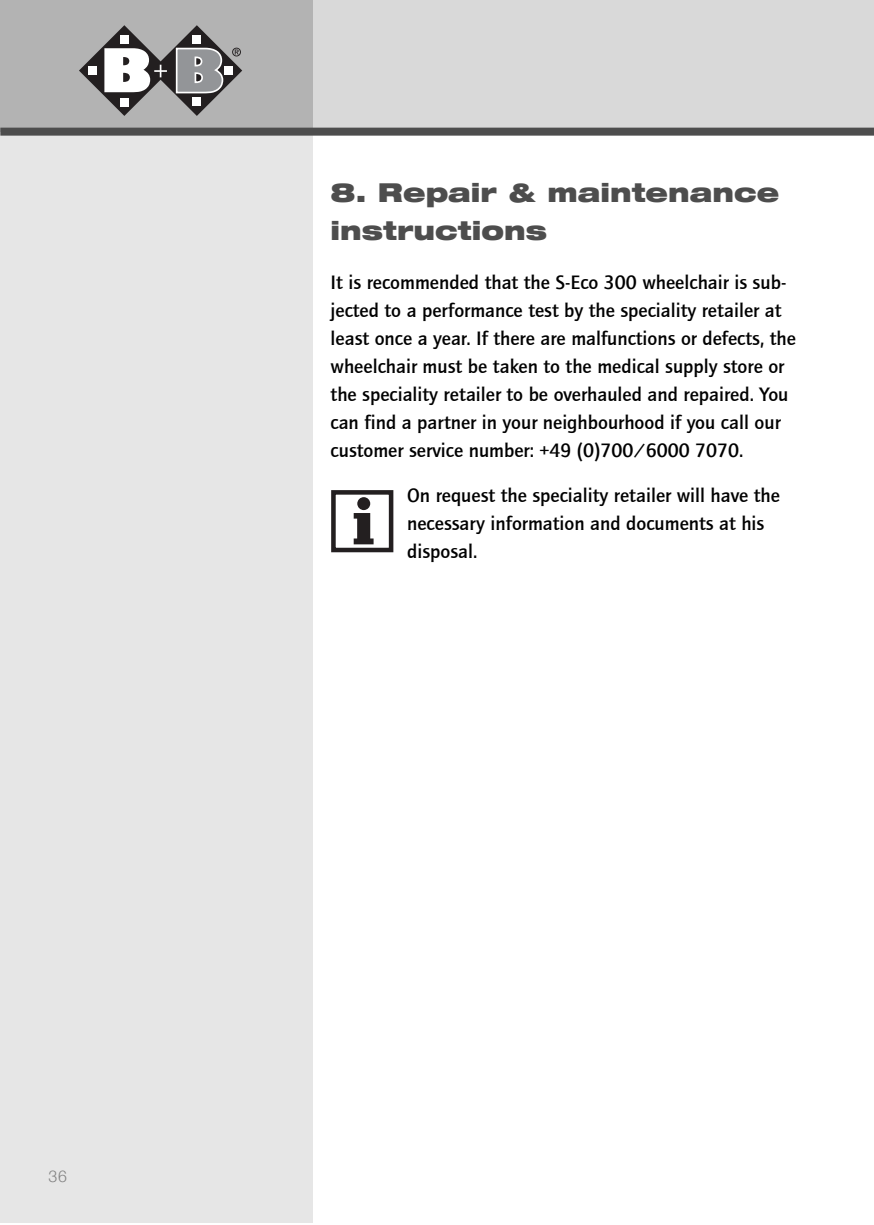
<style>
.page{position:relative;width:874px;height:1225px;background:#fff}
.page>*{position:absolute;margin:0;border:0;box-sizing:border-box;transform-origin:0 0}
.t1{font:900 expanded 26px/38px "Helvetica Neue";color:#4d4d4d}
.t2{font:500 20px/28px "Quay Sans";color:#000}
.t3{font:300 16px "Helvetica";color:#808080}
</style>
<div class="page">
<div style="left:0;top:132px;width:312px;height:1091px;background:#e6e6e6"></div>
<div style="left:312px;top:0;width:561px;height:132px;background:#d9d9d9"></div>
<div style="left:0;top:0;width:312px;height:132px;background:#b3b3b3"></div>
<div style="left:0;top:128px;width:873px;height:8px;background:#4d4d4d"></div>
<svg style="left:79px;top:25px;width:163px;height:91px"></svg>
<div style="left:331px;top:490px;width:62px;height:62px;border:5px solid #231f20"></div>
<svg style="left:353px;top:513px;width:20px;height:31px"></svg>
<div style="left:357px;top:497px;width:13px;height:13px;background:#231f20;border-radius:50%"></div>
<p class="t3" style="left:49px;top:1170px;width:20px">36</p>
<h1 class="t1" style="left:330px;top:176px;width:450px">8. Repair &amp; maintenance instructions</h1>
<p class="t2" style="left:330px;top:270px;width:466px">It is recommended that the S-Eco 300 wheelchair is sub&shy;jected to a performance test by the speciality retailer at least once a year. If there are malfunctions or defects, the wheelchair must be taken to the medical supply store or the speciality retailer to be overhauled and repaired. You can find a partner in your neighbourhood if you call our customer service number: +49 (0)700/6000 7070.</p>
<p class="t2" style="left:407px;top:483px;width:374px">On request the speciality retailer will have the necessary information and documents at his disposal.</p>
</div>
